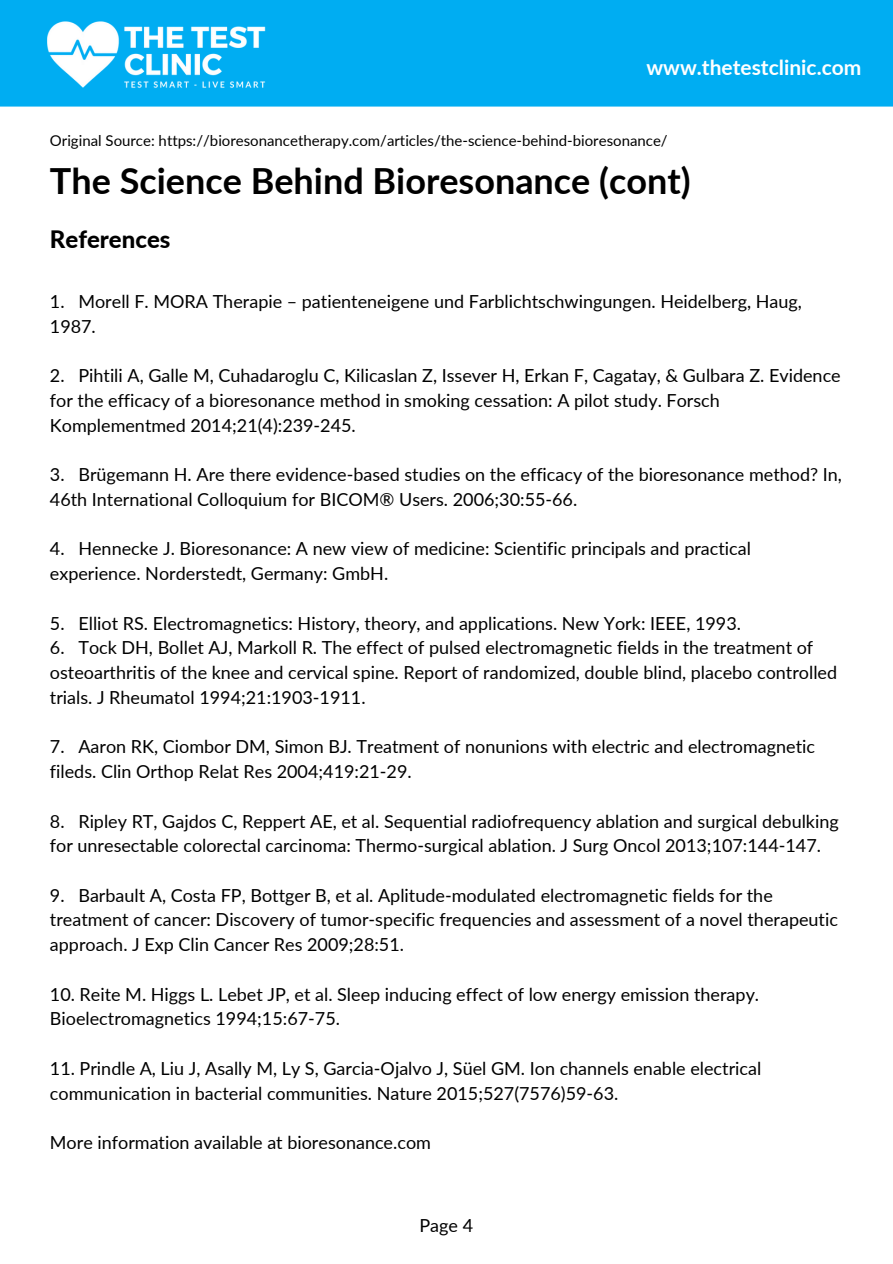
<style>
.page{position:relative;width:893px;height:1264px;background:#fff}
.page>*{position:absolute;margin:0;border:0;box-sizing:border-box;transform-origin:0 0}
.t1{font:700 36px "Lato";color:#000}
.t2{font:800 24px "Lato";color:#000}
.t3{font:700 21px "Lato";color:#fff}
.t4{font:18px/24.8px "Lato";color:#000}
.t5{font:15px "Lato";color:#000}
</style>
<div class="page">
<div style="left:0;top:0;width:892px;height:107px;background:#00adf2"></div>
<img style="left:26px;top:8px;width:264px;height:92px">
<p class="t3" style="left:646px;top:54px;width:216px">www.thetestclinic.com</p>
<p class="t5" style="left:50px;top:131px;width:619px">Original Source: https://bioresonancetherapy.com/articles/the-science-behind-bioresonance/</p>
<h1 class="t1" style="left:50px;top:159px;width:642px">The Science Behind Bioresonance (cont)</h1>
<h2 class="t2" style="left:50px;top:225px;width:122px">References</h2>
<p class="t4" style="left:50px;top:288px;width:753px">1. Morell F. MORA Therapie – patienteneigene und Farblichtschwingungen. Heidelberg, Haug,<br>1987.</p>
<p class="t4" style="left:50px;top:363px;width:792px">2. Pihtili A, Galle M, Cuhadaroglu C, Kilicaslan Z, Issever H, Erkan F, Cagatay, &amp; Gulbara Z. Evidence for the efficacy of a bioresonance method in smoking cessation: A pilot study. Forsch<br>Komplementmed 2014;21(4):239-245.</p>
<p class="t4" style="left:50px;top:462px;width:793px">3. Brügemann H. Are there evidence-based studies on the efficacy of the bioresonance method? In,<br>46th International Colloquium for BICOM® Users. 2006;30:55-66.</p>
<p class="t4" style="left:50px;top:536px;width:702px">4. Hennecke J. Bioresonance: A new view of medicine: Scientific principals and practical experience. Norderstedt, Germany: GmbH.</p>
<p class="t4" style="left:50px;top:610px;width:692px">5. Elliot RS. Electromagnetics: History, theory, and applications. New York: IEEE, 1993.</p>
<p class="t4" style="left:50px;top:635px;width:788px">6. Tock DH, Bollet AJ, Markoll R. The effect of pulsed electromagnetic fields in the treatment of osteoarthritis of the knee and cervical spine. Report of randomized, double blind, placebo controlled trials. J Rheumatol 1994;21:1903-1911.</p>
<p class="t4" style="left:50px;top:734px;width:766px">7. Aaron RK, Ciombor DM, Simon BJ. Treatment of nonunions with electric and electromagnetic fileds. Clin Orthop Relat Res 2004;419:21-29.</p>
<p class="t4" style="left:50px;top:808px;width:790px">8. Ripley RT, Gajdos C, Reppert AE, et al. Sequential radiofrequency ablation and surgical debulking for unresectable colorectal carcinoma: Thermo-surgical ablation. J Surg Oncol 2013;107:144-147.</p>
<p class="t4" style="left:50px;top:882px;width:789px">9. Barbault A, Costa FP, Bottger B, et al. Aplitude-modulated electromagnetic fields for the treatment of cancer: Discovery of tumor-specific frequencies and assessment of a novel therapeutic approach. J Exp Clin Cancer Res 2009;28:51.</p>
<p class="t4" style="left:50px;top:981px;width:710px">10. Reite M. Higgs L. Lebet JP, et al. Sleep inducing effect of low energy emission therapy.<br>Bioelectromagnetics 1994;15:67-75.</p>
<p class="t4" style="left:50px;top:1055px;width:713px">11. Prindle A, Liu J, Asally M, Ly S, Garcia-Ojalvo J, Süel GM. Ion channels enable electrical communication in bacterial communities. Nature 2015;527(7576)59-63.</p>
<p class="t4" style="left:50px;top:1129px;width:382px">More information available at bioresonance.com</p>
<p class="t4" style="left:419px;top:1212px;width:55px">Page 4</p>
</div>
